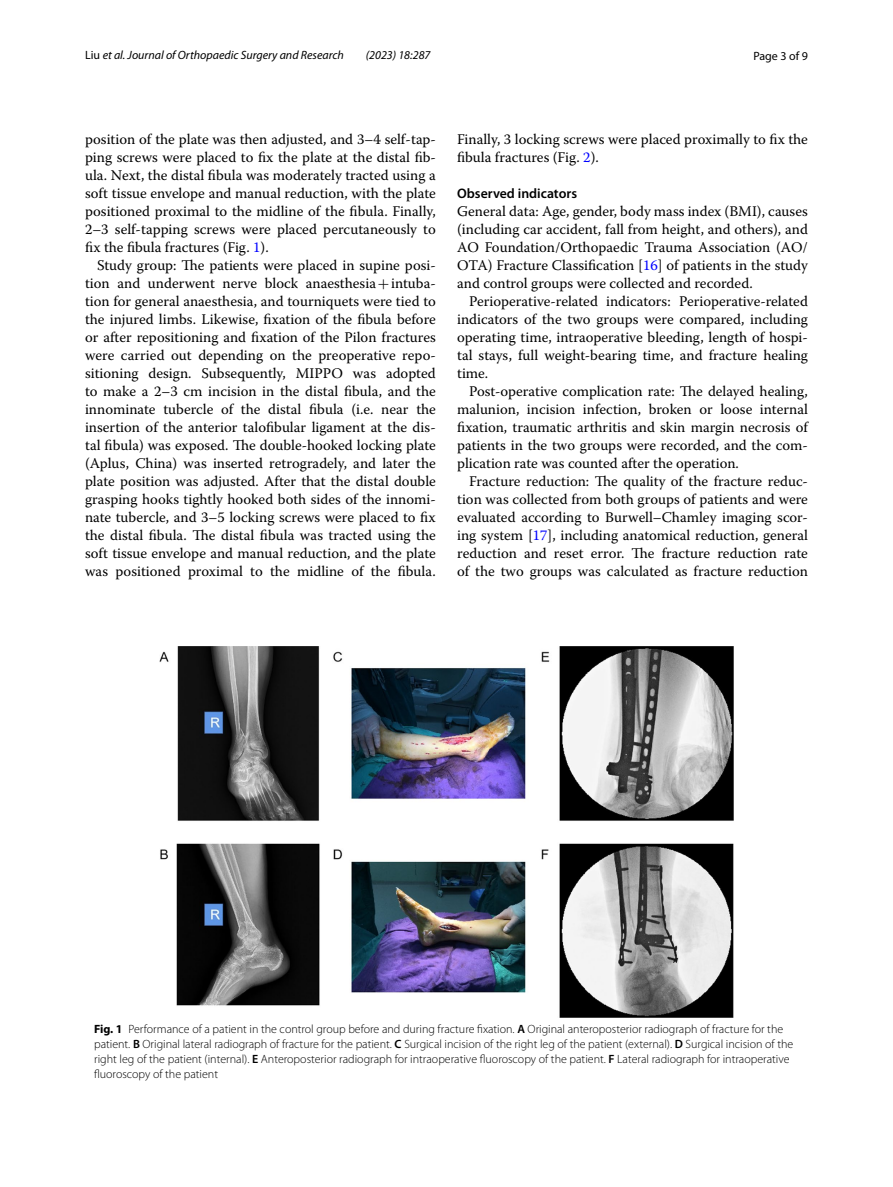
<style>
.page{position:relative;width:893px;height:1187px;background:#fff}
.page>*{position:absolute;margin:0;border:0;box-sizing:border-box;transform-origin:0 0}
.t1{font:14.7px/18px "Warnock Pro";color:#000;text-align:justify}
.t2{font:600 13.8px "Myriad Pro";color:#000}
.t3{font:300 12px/15px "Myriad Pro";color:#000}
.t4{font:italic 12px "Myriad Pro";color:#000}
.t5{font:12px "Myriad Pro";color:#000}
.s1{font-style:normal}
.s2{color:#00f}
.s3{font-family:"MTSY"}
.s4{font-weight:700}
.s5{font-weight:600}
</style>
<div class="page">
<img style="left:160px;top:647px;width:573px;height:370px">
<p class="t4" style="left:85px;top:48px;width:260px"><span class="s1">Liu</span> et al. Journal of Orthopaedic Surgery and Research</p>
<p class="t4" style="left:366px;top:48px;width:66px">(2023) 18:287</p>
<p class="t5" style="left:753px;top:48px;width:56px">Page 3 of 9</p>
<p class="t1" style="left:85px;top:130px;width:352px">position of the plate was then adjusted, and 3–4 self-tap&shy;ping screws were placed to fix the plate at the distal fib&shy;ula. Next, the distal fibula was moderately tracted using a soft tissue envelope and manual reduction, with the plate positioned proximal to the midline of the fibula. Finally, 2–3 self-tapping screws were placed percutaneously to fix the fibula fractures (Fig. <span class="s2">1</span>).</p>
<p class="t1" style="left:85px;top:256px;width:352px;text-indent:12px">Study group: The patients were placed in supine posi&shy;tion and underwent nerve block anaesthesia<span class="s3">+</span>intuba&shy;tion for general anaesthesia, and tourniquets were tied to the injured limbs. Likewise, fixation of the fibula before or after repositioning and fixation of the Pilon fractures were carried out depending on the preoperative repo&shy;sitioning design. Subsequently, MIPPO was adopted to make a 2–3 cm incision in the distal fibula, and the innominate tubercle of the distal fibula (i.e. near the insertion of the anterior talofibular ligament at the dis&shy;tal fibula) was exposed. The double-hooked locking plate (Aplus, China) was inserted retrogradely, and later the plate position was adjusted. After that the distal double grasping hooks tightly hooked both sides of the innomi&shy;nate tubercle, and 3–5 locking screws were placed to fix the distal fibula. The distal fibula was tracted using the soft tissue envelope and manual reduction, and the plate was positioned proximal to the midline of the fibula.</p>
<p class="t1" style="left:457px;top:130px;width:352px">Finally, 3 locking screws were placed proximally to fix the fibula fractures (Fig. <span class="s2">2</span>).</p>
<p class="t2" style="left:457px;top:184px;width:122px">Observed indicators</p>
<p class="t1" style="left:457px;top:202px;width:352px">General data: Age, gender, body mass index (BMI), causes (including car accident, fall from height, and others), and AO Foundation/Orthopaedic Trauma Association (AO/ OTA) Fracture Classification [<span class="s2">16</span>] of patients in the study and control groups were collected and recorded.</p>
<p class="t1" style="left:457px;top:292px;width:352px;text-indent:12px">Perioperative-related indicators: Perioperative-related indicators of the two groups were compared, including operating time, intraoperative bleeding, length of hospi&shy;tal stays, full weight-bearing time, and fracture healing time.</p>
<p class="t1" style="left:457px;top:382px;width:352px;text-indent:12px">Post-operative complication rate: The delayed healing, malunion, incision infection, broken or loose internal fixation, traumatic arthritis and skin margin necrosis of patients in the two groups were recorded, and the com&shy;plication rate was counted after the operation.</p>
<p class="t1" style="left:457px;top:472px;width:352px;text-indent:12px">Fracture reduction: The quality of the fracture reduc&shy;tion was collected from both groups of patients and were evaluated according to Burwell–Chamley imaging scor&shy;ing system [<span class="s2">17</span>], including anatomical reduction, general reduction and reset error. The fracture reduction rate of the two groups was calculated as fracture reduction</p>
<p class="t3" style="left:94px;top:1021px;width:701px"><span class="s4">Fig. 1</span> Performance of a patient in the control group before and during fracture fixation. <span class="s5">A</span> Original anteroposterior radiograph of fracture for the patient. <span class="s5">B</span> Original lateral radiograph of fracture for the patient. <span class="s5">C</span> Surgical incision of the right leg of the patient (external). <span class="s5">D</span> Surgical incision of the right leg of the patient (internal). <span class="s5">E</span> Anteroposterior radiograph for intraoperative fluoroscopy of the patient. <span class="s5">F</span> Lateral radiograph for intraoperative fluoroscopy of the patient</p>
</div>
